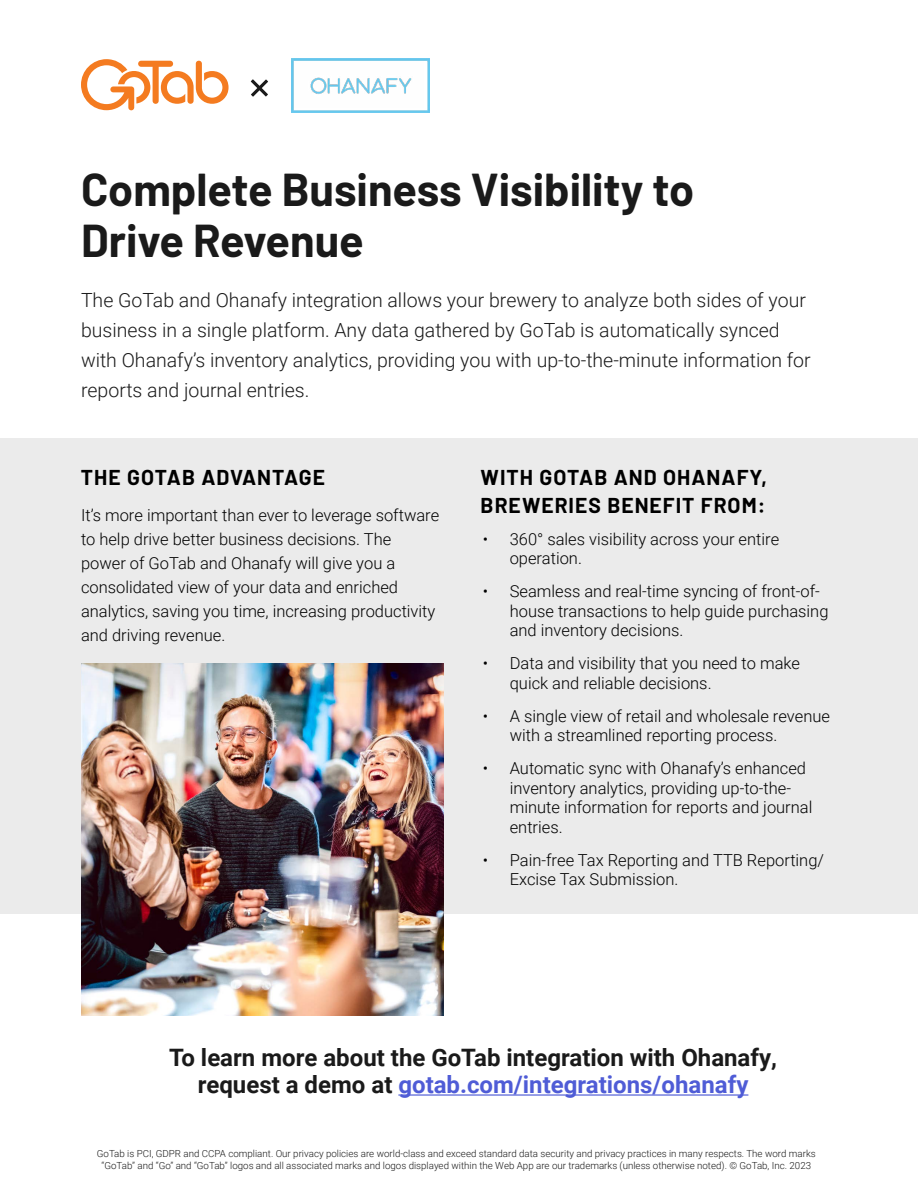
<style>
.page{position:relative;width:918px;height:1188px;background:#fff}
.page>*{position:absolute;margin:0;border:0;box-sizing:border-box;transform-origin:0 0}
.t1{font:700 45px/51px "Barlow";color:#1a1a1a}
.t2{font:700 24px/27px "Roboto";color:#1a1a1a;text-align:center}
.t3{font:700 21px/28.5px "Barlow";letter-spacing:.05em;color:#000}
.t4{font:300 19.5px/30px "Roboto";color:#1a1a1a}
.t5{font:300 16.5px/19.5px "Roboto";color:#000}
.t6{font:300 9.75px/12px "Roboto";color:#1a1a1a;text-align:center}
.s1{color:#4f5cd6}
</style>
<div class="page">
<div style="left:0;top:439px;width:918px;height:475px;background:#ebebeb"></div>
<img style="left:81px;top:663px;width:363px;height:352px">
<svg style="left:81px;top:59px;width:148px;height:51px"></svg>
<hr style="left:398px;top:1094px;width:350px;height:2px;background:#4f5cd6">
<img style="left:292px;top:59px;width:137px;height:53px">
<h1 class="t1" style="left:81px;top:161px;width:615px">Complete Business Visibility to<br>Drive Revenue</h1>
<p class="t4" style="left:81px;top:285px;width:731px">The GoTab and Ohanafy integration allows your brewery to analyze both sides of your business in a single platform. Any data gathered by GoTab is automatically synced with Ohanafy’s inventory analytics, providing you with up-to-the-minute information for reports and journal entries.</p>
<p class="t3" style="left:81px;top:461px;width:246px">THE GOTAB ADVANTAGE</p>
<p class="t5" style="left:81px;top:502px;width:360px;line-height:24px">It’s more important than ever to leverage software to help drive better business decisions. The power of GoTab and Ohanafy will give you a consolidated view of your data and enriched analytics, saving you time, increasing productivity and driving revenue.</p>
<p class="t3" style="left:481px;top:461px;width:288px">WITH GOTAB AND OHANAFY,<br>BREWERIES BENEFIT FROM:</p>
<p class="t5" style="left:510px;top:528px;width:271px;text-indent:-27px">• 360° sales visibility across your entire operation.</p>
<p class="t5" style="left:510px;top:581px;width:320px;text-indent:-27px">• Seamless and real-time syncing of front-of&shy;house transactions to help guide purchasing and inventory decisions.</p>
<p class="t5" style="left:510px;top:653px;width:292px;text-indent:-27px">• Data and visibility that you need to make quick and reliable decisions.</p>
<p class="t5" style="left:510px;top:705px;width:322px;text-indent:-27px">• A single view of retail and wholesale revenue with a streamlined reporting process.</p>
<p class="t5" style="left:510px;top:758px;width:304px;text-indent:-27px">• Automatic sync with Ohanafy’s enhanced inventory analytics, providing up-to-the&shy;minute information for reports and journal entries.</p>
<p class="t5" style="left:510px;top:849px;width:316px;text-indent:-27px">• Pain-free Tax Reporting and TTB Reporting/<br>Excise Tax Submission.</p>
<h2 class="t2" style="left:169px;top:1043px;width:609px">To learn more about the GoTab integration with Ohanafy, request a demo at <span class="s1">gotab.com/integrations/ohanafy</span></h2>
<p class="t6" style="left:97px;top:1147px;width:720px">GoTab is PCI, GDPR and CCPA compliant. Our privacy policies are world-class and exceed standard data security and privacy practices in many respects. The word marks “GoTab” and “Go” and “GoTab” logos and all associated marks and logos displayed within the Web App are our trademarks (unless otherwise noted). © GoTab, Inc. 2023</p>
</div>
